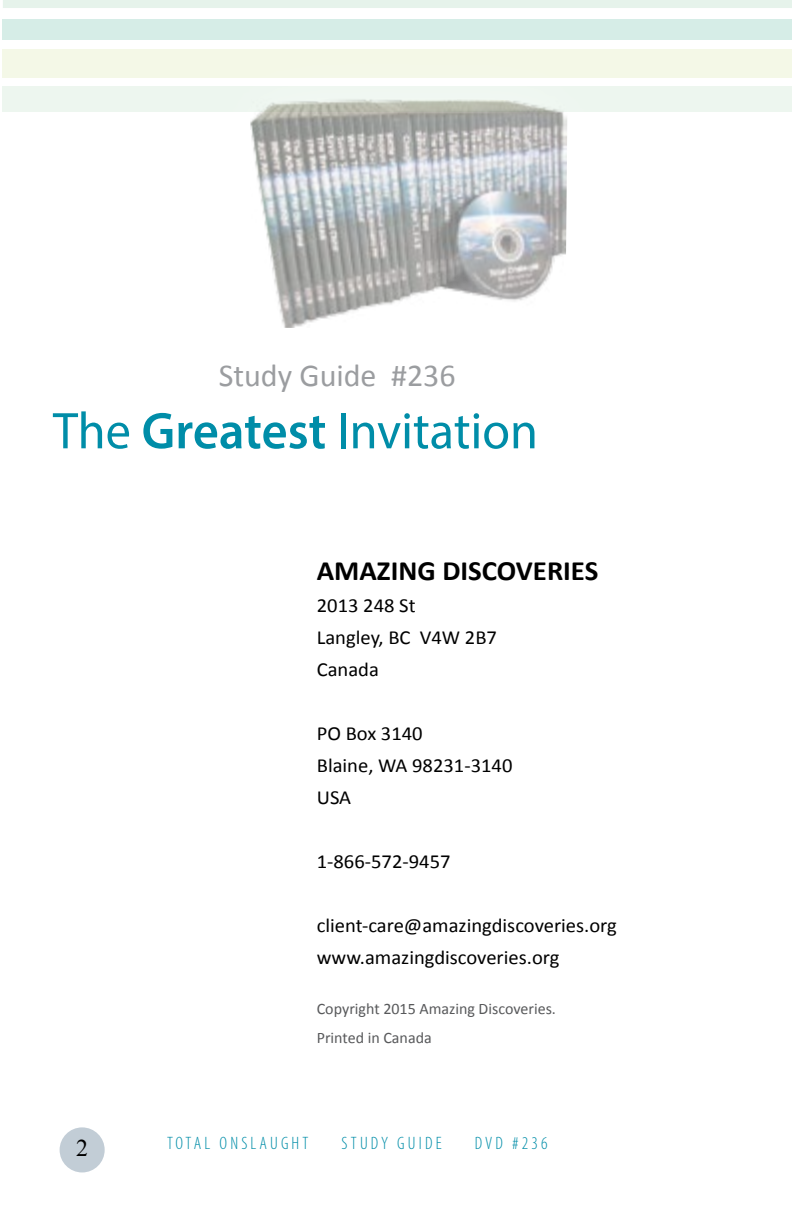
<style>
.page{position:relative;width:792px;height:1224px;background:#fff}
.page>*{position:absolute;margin:0;border:0;box-sizing:border-box;transform-origin:0 0}
.t1{font:52px "Myriad Pro";color:#008da8}
.t2{font:32px "Calibri";color:#9b9da0}
.t3{font:700 28px "Calibri";color:#000}
.t4{font:24px "Times New Roman";color:#000}
.t5{font:20px/32px "Calibri";color:#000}
.t6{font:300 condensed 18px "Myriad Pro";letter-spacing:.175em;color:#008da8}
.t7{font:16px/28.8px "Calibri";color:#58595b}
.s1{font-weight:600}
</style>
<div class="page">
<div style="left:60px;top:1127px;width:45px;height:45px;background:#c2cdd6;border-radius:50%"></div>
<div style="left:3px;top:0;width:789px;height:8px;background:#e6f3eb"></div>
<div style="left:3px;top:19px;width:789px;height:21px;background:#d6ede7"></div>
<div style="left:3px;top:49px;width:789px;height:29px;background:#f4f8e7"></div>
<div style="left:3px;top:87px;width:789px;height:25px;background:#edf6ef"></div>
<img style="left:250px;top:99px;width:317px;height:229px">
<h2 class="t2" style="left:219px;top:355px;width:238px">Study Guide #236</h2>
<h1 class="t1" style="left:53px;top:399px;width:487px">The <span class="s1">Greatest</span> Invitation</h1>
<h3 class="t3" style="left:317px;top:553px;width:283px">AMAZING DISCOVERIES</h3>
<p class="t5" style="left:317px;top:590px;width:182px">2013 248 St<br>Langley, BC V4W 2B7<br>Canada</p>
<p class="t5" style="left:317px;top:718px;width:197px">PO Box 3140<br>Blaine, WA 98231-3140<br>USA</p>
<p class="t5" style="left:317px;top:846px;width:135px">1-866-572-9457</p>
<p class="t5" style="left:317px;top:910px;width:302px">client-care@amazingdiscoveries.org www.amazingdiscoveries.org</p>
<p class="t7" style="left:317px;top:994px;width:241px">Copyright 2015 Amazing Discoveries.<br>Printed in Canada</p>
<p class="t4" style="left:76px;top:1132px;width:13px">2</p>
<p class="t6" style="left:167px;top:1133px;width:143px">TOTAL ONSLAUGHT</p>
<p class="t6" style="left:342px;top:1133px;width:102px">STUDY GUIDE</p>
<p class="t6" style="left:475px;top:1133px;width:74px">DVD #236</p>
</div>
